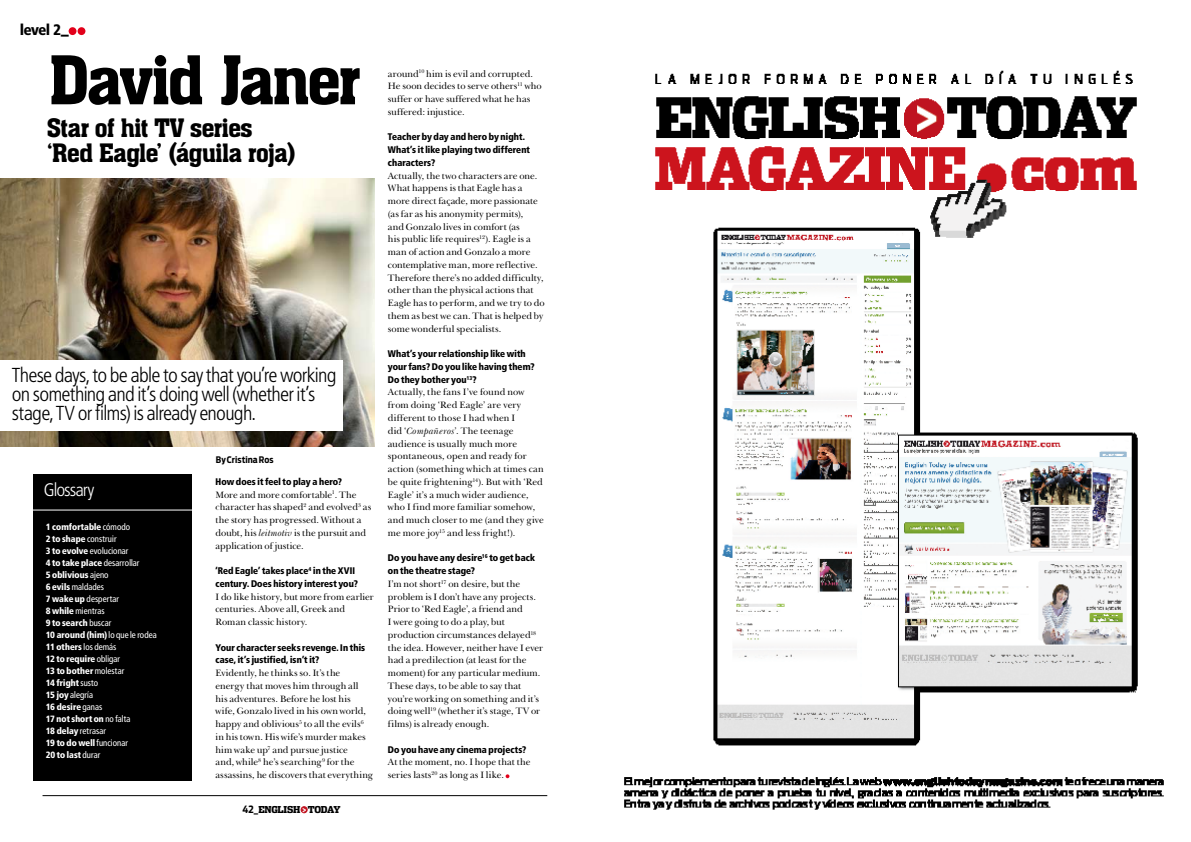
<style>
.page{position:relative;width:1191px;height:842px;background:#fff}
.page>*{position:absolute;margin:0;border:0;box-sizing:border-box;transform-origin:0 0}
.t1{font:65.9px "Aachen BT";letter-spacing:-.06em;color:#000}
.t2{font:25px/25px "Aachen BT";letter-spacing:-.045em;color:#000}
.t3{font:300 20px/19px "Frutiger Condensed BQ";letter-spacing:-.005em;color:#000}
.t4{font:300 18px "Frutiger Condensed BQ";letter-spacing:-.02em;color:#fff}
.t5{font:900 15px "Frutiger Condensed BQ";letter-spacing:-.02em;color:#000}
.t6{font:9.5px/12.8px "New Baskerville IT Cby BT";letter-spacing:.005em;color:#000}
.t7{font:900 9.5px "Dispatch Cond";letter-spacing:-.03em;color:#000}
.t8{font:900 9px/12px "Frutiger Condensed BQ";letter-spacing:.015em;color:#fff}
.t9{font:700 9px "Antenna Cond";letter-spacing:.005em;color:#000}
.s1{font-weight:400}
.s2{font-family:"Frutiger Condensed BQ";font-weight:900}
.s3{font-style:italic}
.s4{font-family:"Antenna Cond";font-weight:700;font-size:10px}
.s5{font-family:"Antenna Cond";font-weight:700;font-size:8.3px;color:#fff}
</style>
<div class="page">
<svg style="left:505px;top:774px;width:4px;height:4px"></svg>
<hr style="left:43px;top:795px;width:504px;height:1px;background:#000">
<svg style="left:301px;top:807px;width:6px;height:6px"></svg>
<div style="left:301px;top:806px;width:7px;height:7px;border:1px solid #c1121f;border-radius:50%"></div>
<img style="left:0;top:179px;width:374px;height:267px">
<img style="left:624px;top:70px;width:540px;height:740px">
<div style="left:0;top:360px;width:342px;height:71px;background:#fff"></div>
<div style="left:69px;top:27px;width:7px;height:8px;background:#e2001a;border-radius:50%"></div>
<div style="left:78px;top:27px;width:7px;height:8px;background:#e2001a;border-radius:50%"></div>
<div style="left:33px;top:474px;width:159px;height:307px;background:#000"></div>
<hr style="left:27px;top:510px;width:193px;height:1px;background:#fff">
<p class="t5" style="left:20px;top:20px;width:50px">level 2_</p>
<p class="t1" style="left:48px;top:39px;width:314px">David Janer</p>
<p class="t2" style="left:46px;top:115px;width:251px">Star of hit TV series ‘Red Eagle’ (águila roja)</p>
<p class="t3" style="left:12px;top:366px;width:326px">These days, to be able to say that you’re working on something and it’s doing well (whether it’s stage, TV or films) is already enough.</p>
<p class="t4" style="left:44px;top:480px;width:51px">Glossary</p>
<p class="t8" style="left:46px;top:521px;width:113px">1 comfortable <span class="s1">cómodo<br></span>2 to shape <span class="s1">construir<br></span>3 to evolve <span class="s1">evolucionar<br></span>4 to take place <span class="s1">desarrollar<br></span>5 oblivious <span class="s1">ajeno<br></span>6 evils <span class="s1">maldades<br></span>7 wake up <span class="s1">despertar<br></span>8 while <span class="s1">mientras<br></span>9 to search <span class="s1">buscar<br></span>10 around (him) <span class="s1">lo que le rodea<br></span>11 others <span class="s1">los demás<br></span>12 to require <span class="s1">obligar<br></span>13 to bother <span class="s1">molestar<br></span>14 fright <span class="s1">susto<br></span>15 joy <span class="s1">alegría<br></span>16 desire <span class="s1">ganas<br></span>17 not short on <span class="s1">no falta<br></span>18 delay <span class="s1">retrasar<br></span>19 to do well <span class="s1">funcionar<br></span>20 to last <span class="s1">durar</span></p>
<p class="t9" style="left:216px;top:454px;width:59px">By Cristina Ros</p>
<p class="t6" style="left:215px;top:475px;width:157px"><span class="s2">How does it feel to play a hero?<br></span>More and more comfortable<sup>1</sup>. The character has shaped<sup>2</sup> and evolved<sup>3</sup> as the story has progressed. Without a doubt, his <span class="s3">leitmotiv</span> is the pursuit and application of justice.</p>
<p class="t6" style="left:215px;top:564px;width:160px"><span class="s2">‘Red Eagle’ takes place</span><sup>4</sup> <span class="s2">in the XVII century. Does history interest you?<br></span>I do like history, but more from earlier centuries. Above all, Greek and Roman classic history.</p>
<p class="t6" style="left:215px;top:641px;width:159px"><span class="s2">Your character seeks revenge. In this case, it’s justified, isn’t it?<br></span>Evidently, he thinks so. It’s the<br>energy that moves him through all his adventures. Before he lost his<br>wife, Gonzalo lived in his own world, happy and oblivious<sup>5</sup> to all the evils<sup>6 </sup>in his town. His wife’s murder makes him wake up<sup>7</sup> and pursue justice<br>and, while<sup>8</sup> he’s searching<sup>9</sup> for the assassins, he discovers that everything</p>
<p class="t7" style="left:242px;top:804px;width:99px"><span class="s4">42_</span>ENGLISH <span class="s5">&gt;</span>TODAY</p>
<p class="t6" style="left:388px;top:67px;width:155px">around<sup>10</sup> him is evil and corrupted.<br>He soon decides to serve others<sup>11</sup> who suffer or have suffered what he has suffered: injustice.</p>
<p class="t6" style="left:388px;top:131px;width:158px"><span class="s2">Teacher by day and hero by night.<br>What’s it like playing two different characters?<br></span>Actually, the two characters are one.<br>What happens is that Eagle has a more direct façade, more passionate (as far as his anonymity permits),<br>and Gonzalo lives in comfort (as<br>his public life requires<sup>12</sup>). Eagle is a man of action and Gonzalo a more contemplative man, more reflective.<br>Therefore there’s no added difficulty, other than the physical actions that Eagle has to perform, and we try to do them as best we can. That is helped by some wonderful specialists.</p>
<p class="t6" style="left:388px;top:348px;width:158px"><span class="s2">What’s your relationship like with your fans? Do you like having them?<br>Do they bother you</span><sup>13</sup><span class="s2">?<br></span>Actually, the fans I’ve found now from doing ‘Red Eagle’ are very different to those I had when I<br>did ‘<span class="s3">Compañeros’</span>. The teenage audience is usually much more spontaneous, open and ready for action (something which at times can be quite frightening<sup>14</sup>). But with ‘Red<br>Eagle’ it’s a much wider audience, who I find more familiar somehow, and much closer to me (and they give me more joy<sup>15</sup> and less fright!).</p>
<p class="t6" style="left:388px;top:552px;width:157px"><span class="s2">Do you have any desire</span><sup>16</sup> <span class="s2">to get back on the theatre stage?<br></span>I’m not short<sup>17</sup> on desire, but the problem is I don’t have any projects.<br>Prior to ‘Red Eagle’, a friend and<br>I were going to do a play, but production circumstances delayed<sup>18 </sup>the idea. However, neither have I ever had a predilection (at least for the moment) for any particular medium.<br>These days, to be able to say that you’re working on something and it’s doing well<sup>19</sup> (whether it’s stage, TV or films) is already enough.</p>
<p class="t6" style="left:388px;top:743px;width:144px"><span class="s2">Do you have any cinema projects?<br></span>At the moment, no. I hope that the series lasts<sup>20</sup> as long as I like.</p>
</div>
